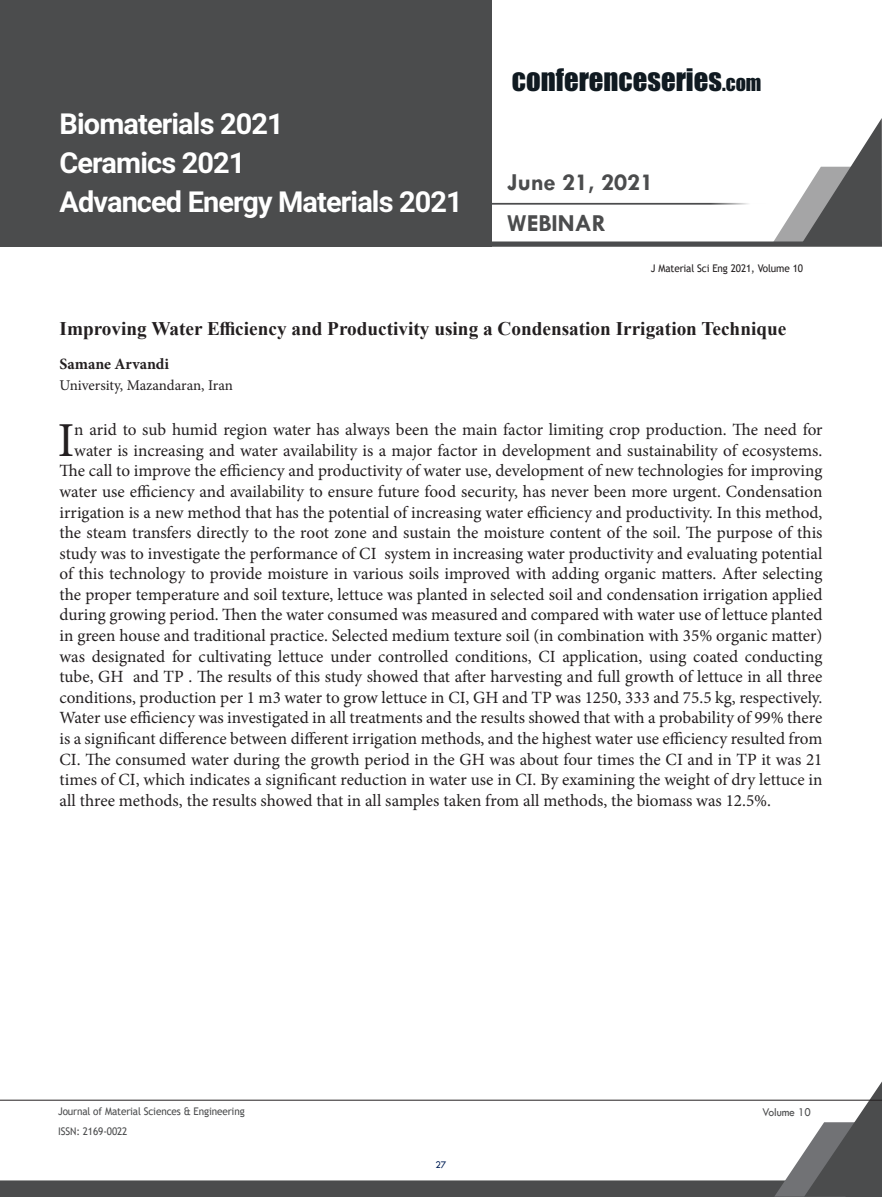
<style>
.page{position:relative;width:882px;height:1197px;background:#fff}
.page>*{position:absolute;margin:0;border:0;box-sizing:border-box;transform-origin:0 0}
.Abstract{font:48.82px "Minion Pro";color:#231f20}
.t1{font:700 28.88px/39.2px "Roboto";letter-spacing:-.03em;color:#fff}
.t2{font:28.7px "Impact";color:#101a21}
.t3{font:700 24.68px/41.1px "Tw Cen";color:#4b4c4d}
.t4{font:700 19.25px "Times New Roman";color:#231f20}
.Abstract-2{font:17.15px "Minion Pro";color:#231f20}
.Name{font:700 15.75px "Minion Pro";color:#231f20}
.Affiliation_2{font:14.88px "Minion Pro";letter-spacing:-.005em;color:#231f20}
.t5{font:12.25px "Tw Cen";letter-spacing:-.01em;color:#4b4c4d;scale:.95 1}
.t6{font:10.5px "Trebuchet MS";letter-spacing:-.01em;color:#4b4c4d;scale:.95 1}
.t7{font:10.5px "Trebuchet MS";letter-spacing:-.01em;color:#231f20;scale:.95 1}
.t8{font:10.5px "Tw Cen";color:#001f56;scale:.95 1}
.s1{font-size:20.12px}
</style>
<div class="page">
<div style="left:0;top:0;width:492px;height:247px;background:#4b4c4d"></div>
<svg style="left:492px;top:118px;width:390px;height:129px"></svg>
<hr style="left:486px;top:203px;width:280px;height:2px;background:#4b4c4d">
<svg style="left:0;top:1081px;width:882px;height:116px"></svg>
<hr style="left:0;top:1100px;width:882px;height:1px;background:#231f20">
<h2 class="t1" style="left:60px;top:103px;width:405px">Biomaterials 2021<br>Ceramics 2021<br>Advanced Energy Materials 2021</h2>
<h3 class="t2" style="left:512px;top:57px;width:251px">CONFERENCESERIES<span class="s1">.COM</span></h3>
<h3 class="t3" style="left:507px;top:161px;width:148px">June 21, 2021<br>WEBINAR</h3>
<p class="t7" style="left:651px;top:262px;width:162px">J Material Sci Eng 2021, Volume 10</p>
<p class="t4" style="left:60px;top:315px;width:728px">Improving Water Efficiency and Productivity using a Condensation Irrigation Technique</p>
<p class="Name" style="left:60px;top:353px;width:111px">Samane Arvandi</p>
<p class="Affiliation_2" style="left:60px;top:375px;width:175px">University, Mazandaran, Iran</p>
<p class="Abstract" style="left:58px;top:408px;width:18px">I</p>
<p class="Abstract-2" style="left:74px;top:418px;width:750px">n arid to sub humid region water has always been the main factor limiting crop production. The need for</p>
<p class="Abstract-2" style="left:74px;top:439px;width:750px">water is increasing and water availability is a major factor in development and sustainability of ecosystems.</p>
<p class="Abstract-2" style="left:60px;top:459px;width:764px">The call to improve the efficiency and productivity of water use, development of new technologies for improving</p>
<p class="Abstract-2" style="left:60px;top:480px;width:764px">water use efficiency and availability to ensure future food security, has never been more urgent. Condensation</p>
<p class="Abstract-2" style="left:60px;top:501px;width:764px">irrigation is a new method that has the potential of increasing water efficiency and productivity. In this method,</p>
<p class="Abstract-2" style="left:60px;top:521px;width:765px">the steam transfers directly to the root zone and sustain the moisture content of the soil. The purpose of this</p>
<p class="Abstract-2" style="left:60px;top:542px;width:765px">study was to investigate the performance of CI system in increasing water productivity and evaluating potential</p>
<p class="Abstract-2" style="left:60px;top:562px;width:764px">of this technology to provide moisture in various soils improved with adding organic matters. After selecting</p>
<p class="Abstract-2" style="left:60px;top:583px;width:764px">the proper temperature and soil texture, lettuce was planted in selected soil and condensation irrigation applied</p>
<p class="Abstract-2" style="left:60px;top:604px;width:764px">during growing period. Then the water consumed was measured and compared with water use of lettuce planted</p>
<p class="Abstract-2" style="left:60px;top:624px;width:764px">in green house and traditional practice. Selected medium texture soil (in combination with 35% organic matter)</p>
<p class="Abstract-2" style="left:60px;top:645px;width:764px">was designated for cultivating lettuce under controlled conditions, CI application, using coated conducting</p>
<p class="Abstract-2" style="left:60px;top:665px;width:764px">tube, GH and TP . The results of this study showed that after harvesting and full growth of lettuce in all three</p>
<p class="Abstract-2" style="left:60px;top:686px;width:764px">conditions, production per 1 m3 water to grow lettuce in CI, GH and TP was 1250, 333 and 75.5 kg, respectively.</p>
<p class="Abstract-2" style="left:60px;top:706px;width:764px">Water use efficiency was investigated in all treatments and the results showed that with a probability of 99% there</p>
<p class="Abstract-2" style="left:60px;top:727px;width:765px">is a significant difference between different irrigation methods, and the highest water use efficiency resulted from</p>
<p class="Abstract-2" style="left:60px;top:748px;width:764px">CI. The consumed water during the growth period in the GH was about four times the CI and in TP it was 21</p>
<p class="Abstract-2" style="left:60px;top:768px;width:765px">times of CI, which indicates a significant reduction in water use in CI. By examining the weight of dry lettuce in</p>
<p class="Abstract-2" style="left:60px;top:789px;width:713px">all three methods, the results showed that in all samples taken from all methods, the biomass was 12.5%.</p>
<p class="t6" style="left:58px;top:1105px;width:198px">Journal of Material Sciences &amp; Engineering</p>
<p class="t5" style="left:762px;top:1104px;width:53px">Volume 10</p>
<p class="t6" style="left:58px;top:1125px;width:75px">ISSN: 2169-0022</p>
<p class="t8" style="left:436px;top:1159px;width:13px">27</p>
</div>
